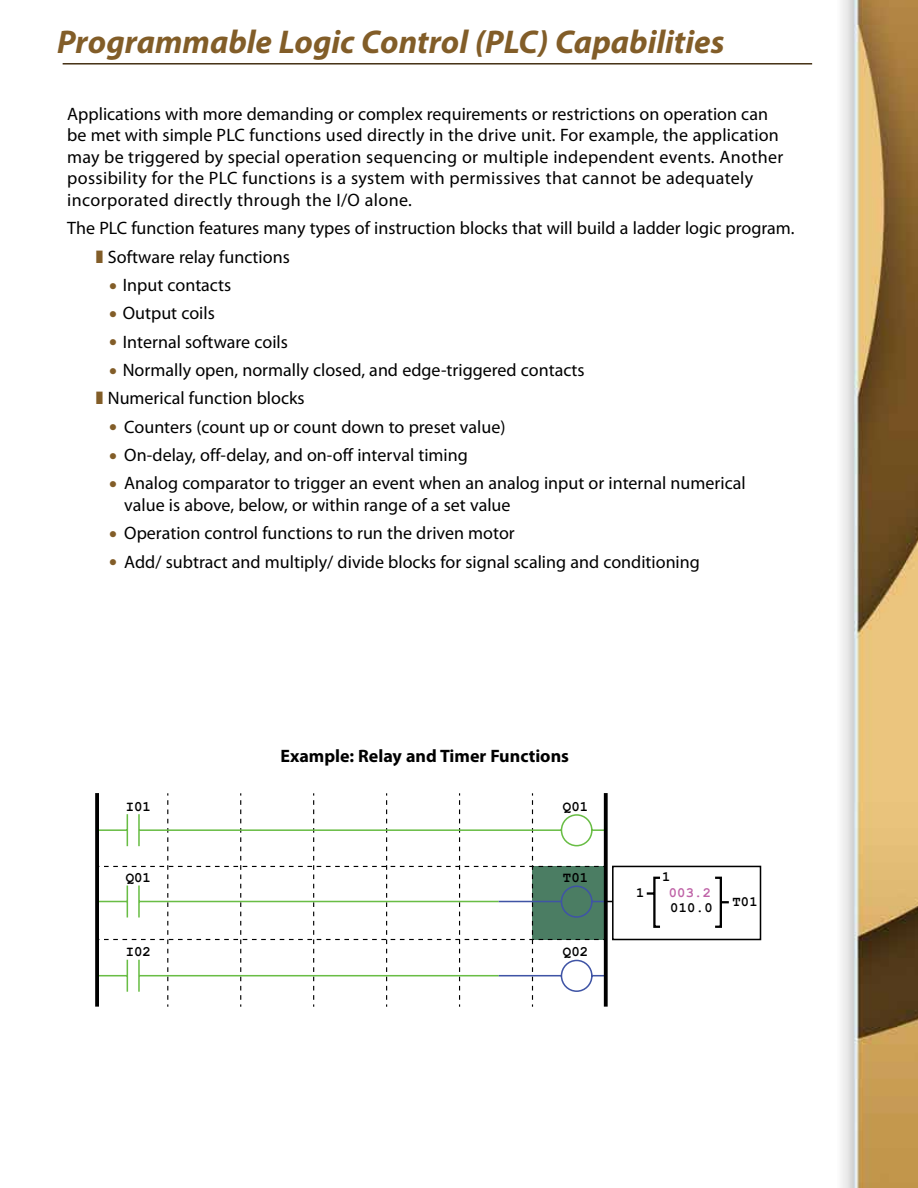
<style>
.page{position:relative;width:918px;height:1188px;background:#fff}
.page>*{position:absolute;margin:0;border:0;box-sizing:border-box;transform-origin:0 0}
.t1{font:italic 700 33px "Myriad Pro";color:#825d28}
.t2{font:18px/21.6px "Myriad Pro";color:#000}
.t3{font:700 18px "Myriad Pro";color:#000}
.t4{font:700 13.95px "Courier New";color:#000}
.t5{font:700 13.8px "Courier New";letter-spacing:.02em;color:#000}
.t6{font:700 13.8px "Courier New";color:#bf63a7}
.s1{color:#825d28}
</style>
<div class="page">
<img style="left:841px;top:0;width:77px;height:1188px">
<hr style="left:63px;top:63px;width:749px;height:2px;background:#443014">
<hr style="left:95px;top:793px;width:4px;height:214px;background:#2c2c2c">
<svg style="left:96px;top:793px;width:666px;height:214px"></svg>
<h1 class="t1" style="left:57px;top:21px;width:669px">Programmable Logic Control (PLC) Capabilities</h1>
<p class="t2" style="left:67px;top:102px;width:718px">Applications with more demanding or complex requirements or restrictions on operation can be met with simple PLC functions used directly in the drive unit. For example, the application may be triggered by special operation sequencing or multiple independent events. Another possibility for the PLC functions is a system with permissives that cannot be adequately incorporated directly through the I/O alone.</p>
<p class="t2" style="left:108px;top:214px;width:688px;line-height:28.3px;text-indent:-40px">The PLC function features many types of instruction blocks that will build a ladder logic program.<br>Software relay functions</p>
<p class="t2" style="left:109px;top:274px;width:124px"><span class="s1">●</span> Input contacts</p>
<p class="t2" style="left:109px;top:302px;width:107px"><span class="s1">●</span> Output coils</p>
<p class="t2" style="left:109px;top:331px;width:180px"><span class="s1">●</span> Internal software coils</p>
<p class="t2" style="left:108px;top:356px;width:478px;line-height:28.3px"><span class="s1">●</span> Normally open, normally closed, and edge-triggered contacts<br>Numerical function blocks</p>
<p class="t2" style="left:109px;top:416px;width:398px"><span class="s1">●</span> Counters (count up or count down to preset value)</p>
<p class="t2" style="left:109px;top:444px;width:360px"><span class="s1">●</span> On-delay, off-delay, and on-off interval timing</p>
<p class="t2" style="left:124px;top:472px;width:623px;text-indent:-15px"><span class="s1">●</span> Analog comparator to trigger an event when an analog input or internal numerical value is above, below, or within range of a set value</p>
<p class="t2" style="left:109px;top:522px;width:407px"><span class="s1">●</span> Operation control functions to run the driven motor</p>
<p class="t2" style="left:109px;top:551px;width:592px"><span class="s1">●</span> Add/ subtract and multiply/ divide blocks for signal scaling and conditioning</p>
<p class="t3" style="left:280px;top:744px;width:290px">Example: Relay and Timer Functions</p>
<p class="t4" style="left:126px;top:798px;width:27px">I01</p>
<p class="t4" style="left:563px;top:798px;width:27px">Q01</p>
<p class="t4" style="left:126px;top:869px;width:27px">Q01</p>
<p class="t4" style="left:563px;top:869px;width:27px">T01</p>
<p class="t4" style="left:126px;top:943px;width:27px">I02</p>
<p class="t4" style="left:563px;top:943px;width:27px">Q02</p>
<p class="t5" style="left:636px;top:884px;width:10px">1</p>
<p class="t5" style="left:662px;top:868px;width:10px">1</p>
<p class="t6" style="left:669px;top:884px;width:44px">003.2</p>
<p class="t5" style="left:670px;top:899px;width:44px">010.0</p>
<p class="t5" style="left:732px;top:893px;width:27px">T01</p>
</div>
